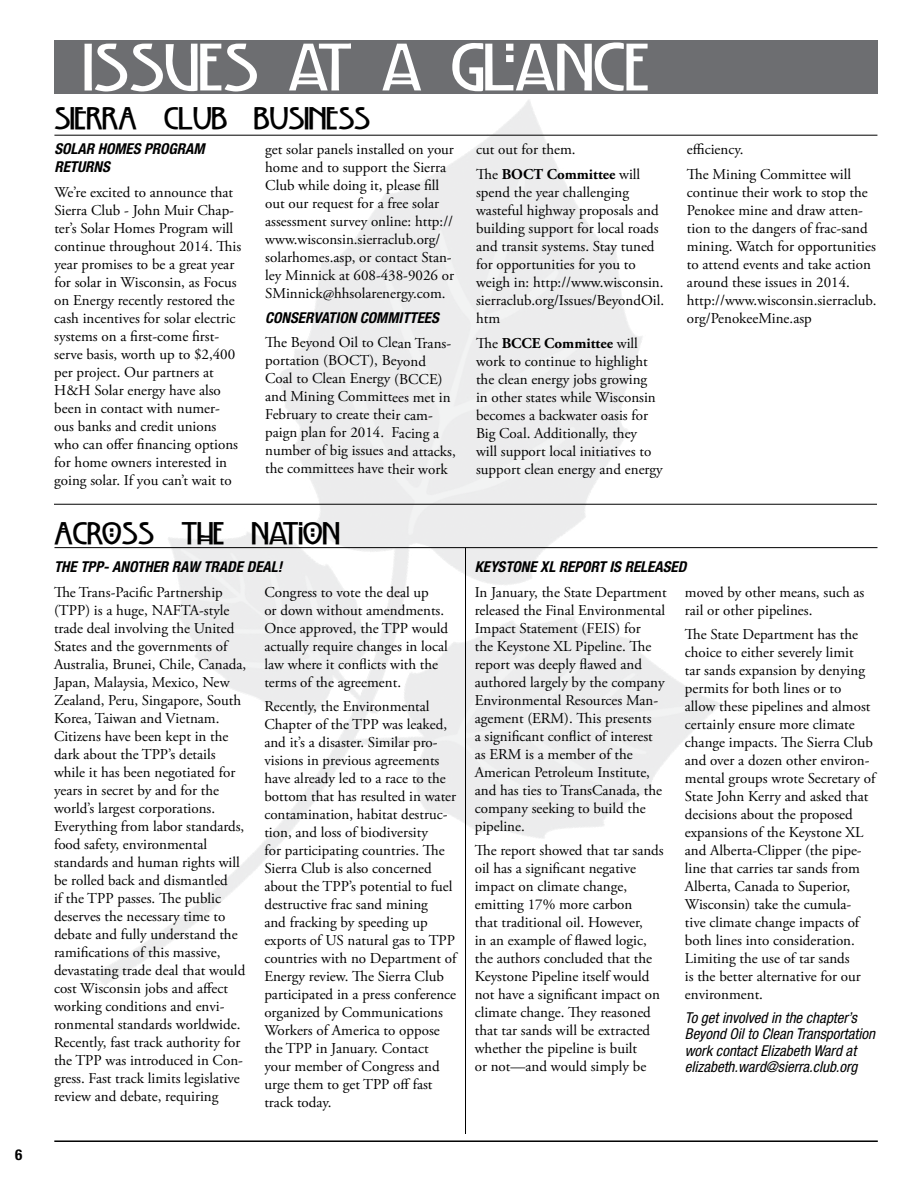
<style>
.page{position:relative;width:918px;height:1188px;background:#fff}
.page>*{position:absolute;margin:0;border:0;box-sizing:border-box;transform-origin:0 0}
.t1{font:58.5px "Chelsea Studio";color:#fff}
.t2{font:27px "Chelsea Studio";color:#000}
.t3{font:15px/18px "Adobe Garamond Pro";color:#000}
.t4{font:italic condensed 15px/16.5px "Helvetica Neue";color:#000}
.t5{font:italic 700 condensed 15px/18px "Helvetica Neue";color:#000}
.t6{font:700 condensed 15px "Helvetica Neue";color:#000}
.s1{font-weight:700}
</style>
<div class="page">
<hr style="left:54px;top:1140px;width:824px;height:2px;background:#000">
<div style="left:54px;top:40px;width:824px;height:54px;background:#6d6e71"></div>
<hr style="left:54px;top:504px;width:823px;height:1px;background:#000">
<hr style="left:54px;top:547px;width:824px;height:1px;background:#000">
<hr style="left:54px;top:135px;width:823px;height:1px;background:#000">
<hr style="left:465px;top:548px;width:1px;height:586px;background:#000">
<p class="t6" style="left:15px;top:1145px;width:9px">6</p>
<h1 class="t1" style="left:83px;top:36px;width:567px">ISSUES AT A GLANCE</h1>
<h2 class="t2" style="left:54px;top:104px;width:344px">SIERRA CLUB BUSINESS:</h2>
<p class="t5" style="left:54px;top:139px;width:152px">SOLAR HOMES PROGRAM<br>RETURNS</p>
<p class="t3" style="left:54px;top:183px;width:189px">We’re excited to announce that<br>Sierra Club - John Muir Chap&shy;ter’s Solar Homes Program will continue throughout 2014. This year promises to be a great year for solar in Wisconsin, as Focus on Energy recently restored the cash incentives for solar electric systems on a first-come first&shy;serve basis, worth up to $2,400 per project. Our partners at<br>H&amp;H Solar energy have also been in contact with numer&shy;ous banks and credit unions who can offer financing options for home owners interested in going solar. If you can’t wait to</p>
<p class="t3" style="left:265px;top:141px;width:190px">get solar panels installed on your home and to support the Sierra<br>Club while doing it, please fill out our request for a free solar assessment survey online: http:// www.wisconsin.sierraclub.org/ solarhomes.asp, or contact Stan&shy;ley Minnick at 608-438-9026 or<br>SMinnick@hhsolarenergy.com.</p>
<p class="t5" style="left:265px;top:308px;width:175px">CONSERVATION COMMITTEES</p>
<p class="t3" style="left:265px;top:334px;width:192px">The Beyond Oil to Clean Trans&shy;portation (BOCT), Beyond<br>Coal to Clean Energy (BCCE) and Mining Committees met in<br>February to create their cam&shy;paign plan for 2014. Facing a number of big issues and attacks, the committees have their work</p>
<h2 class="t2" style="left:54px;top:518px;width:287px">ACROSS THE NATION</h2>
<p class="t3" style="left:476px;top:137px;width:166px;line-height:24.8px">cut out for them.<br>The <span class="s1">BOCT Committee</span> will</p>
<p class="t3" style="left:476px;top:184px;width:190px">spend the year challenging wasteful highway proposals and building support for local roads and transit systems. Stay tuned for opportunities for you to weigh in: http://www.wisconsin. sierraclub.org/Issues/BeyondOil. htm</p>
<p class="t3" style="left:476px;top:334px;width:188px">The <span class="s1">BCCE Committee</span> will work to continue to highlight the clean energy jobs growing<br>in other states while Wisconsin becomes a backwater oasis for<br>Big Coal. Additionally, they<br>will support local initiatives to support clean energy and energy</p>
<p class="t3" style="left:687px;top:138px;width:166px;line-height:24.8px">efficiency.<br>The Mining Committee will</p>
<p class="t3" style="left:687px;top:184px;width:191px">continue their work to stop the<br>Penokee mine and draw atten&shy;tion to the dangers of frac-sand mining. Watch for opportunities to attend events and take action around these issues in 2014. http://www.wisconsin.sierraclub. org/PenokeeMine.asp</p>
<p class="t5" style="left:54px;top:557px;width:230px">THE TPP- ANOTHER RAW TRADE DEAL!</p>
<p class="t3" style="left:54px;top:583px;width:194px">The Trans-Pacific Partnership (TPP) is a huge, NAFTA-style trade deal involving the United<br>States and the governments of<br>Australia, Brunei, Chile, Canada,<br>Japan, Malaysia, Mexico, New<br>Zealand, Peru, Singapore, South<br>Korea, Taiwan and Vietnam.<br>Citizens have been kept in the dark about the TPP’s details while it has been negotiated for years in secret by and for the world’s largest corporations.<br>Everything from labor standards, food safety, environmental standards and human rights will be rolled back and dismantled<br>if the TPP passes. The public deserves the necessary time to debate and fully understand the ramifications of this massive, devastating trade deal that would cost Wisconsin jobs and affect working conditions and envi&shy;ronmental standards worldwide.<br>Recently, fast track authority for the TPP was introduced in Con&shy;gress. Fast track limits legislative review and debate, requiring</p>
<p class="t3" style="left:264px;top:583px;width:185px">Congress to vote the deal up<br>or down without amendments.<br>Once approved, the TPP would actually require changes in local law where it conflicts with the terms of the agreement.</p>
<p class="t3" style="left:264px;top:698px;width:194px">Recently, the Environmental<br>Chapter of the TPP was leaked, and it’s a disaster. Similar pro&shy;visions in previous agreements have already led to a race to the bottom that has resulted in water contamination, habitat destruc&shy;tion, and loss of biodiversity<br>for participating countries. The<br>Sierra Club is also concerned about the TPP’s potential to fuel destructive frac sand mining<br>and fracking by speeding up exports of US natural gas to TPP countries with no Department of<br>Energy review. The Sierra Club participated in a press conference organized by Communications<br>Workers of America to oppose the TPP in January. Contact your member of Congress and urge them to get TPP off fast track today.</p>
<p class="t5" style="left:475px;top:557px;width:213px">KEYSTONE XL REPORT IS RELEASED</p>
<p class="t3" style="left:475px;top:583px;width:194px">In January, the State Department released the Final Environmental<br>Impact Statement (FEIS) for<br>the Keystone XL Pipeline. The report was deeply flawed and authored largely by the company<br>Environmental Resources Man&shy;agement (ERM). This presents<br>a significant conflict of interest as ERM is a member of the<br>American Petroleum Institute, and has ties to TransCanada, the company seeking to build the pipeline.</p>
<p class="t3" style="left:475px;top:842px;width:190px">The report showed that tar sands oil has a significant negative impact on climate change, emitting 17% more carbon<br>that traditional oil. However,<br>in an example of flawed logic, the authors concluded that the<br>Keystone Pipeline itself would not have a significant impact on climate change. They reasoned that tar sands will be extracted whether the pipeline is built<br>or not—and would simply be</p>
<p class="t3" style="left:685px;top:583px;width:181px">moved by other means, such as rail or other pipelines.</p>
<p class="t3" style="left:685px;top:626px;width:192px">The State Department has the choice to either severely limit<br>tar sands expansion by denying permits for both lines or to allow these pipelines and almost certainly ensure more climate change impacts. The Sierra Club and over a dozen other environ&shy;mental groups wrote Secretary of<br>State John Kerry and asked that decisions about the proposed expansions of the Keystone XL and Alberta-Clipper (the pipe&shy;line that carries tar sands from<br>Alberta, Canada to Superior,<br>Wisconsin) take the cumula&shy;tive climate change impacts of both lines into consideration.<br>Limiting the use of tar sands<br>is the better alternative for our environment.</p>
<p class="t4" style="left:685px;top:1009px;width:192px">To get involved in the chapter’s Beyond Oil to Clean Transportation work contact Elizabeth Ward at elizabeth.ward@sierra.club.org</p>
</div>
